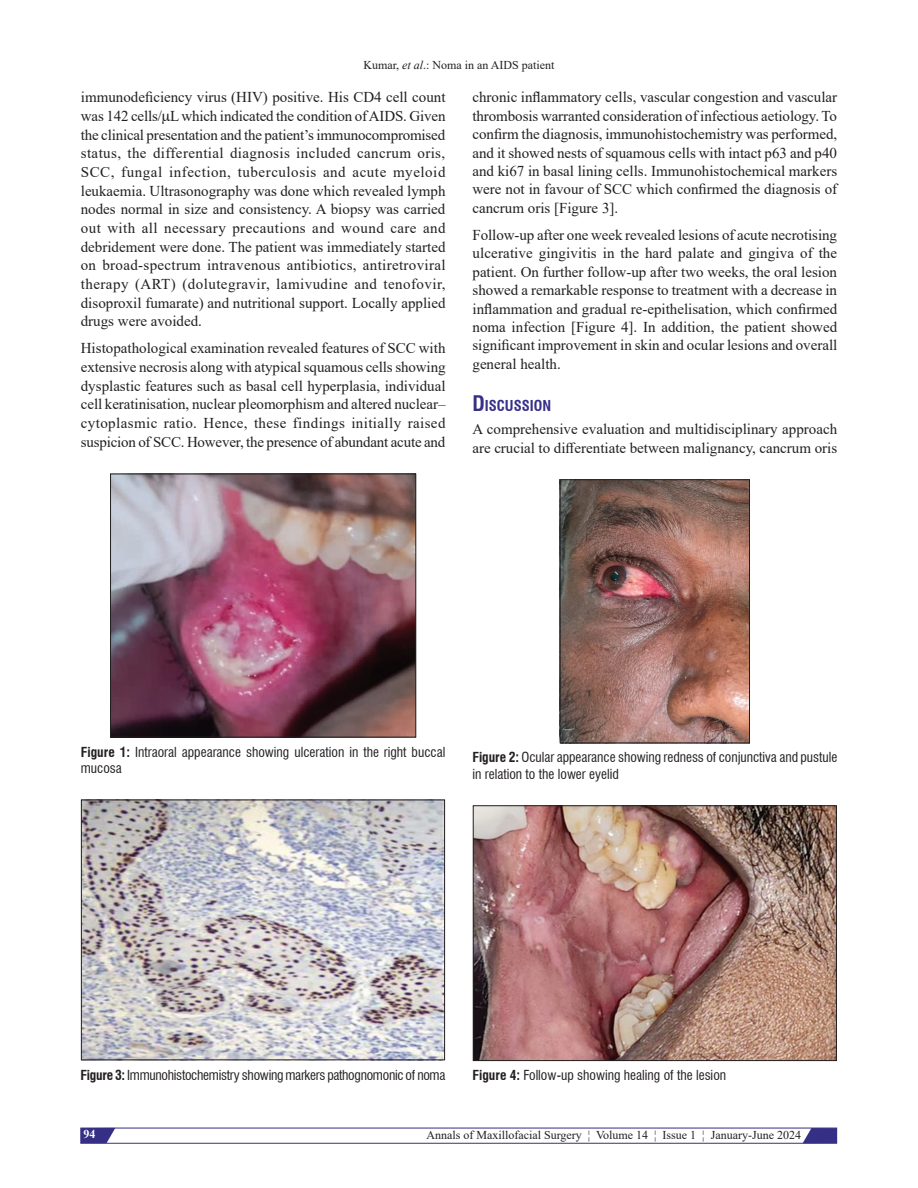
<style>
.page{position:relative;width:918px;height:1188px;background:#fff}
.page>*{position:absolute;margin:0;border:0;box-sizing:border-box;transform-origin:0 0}
.TX{font:15px/18.6px "Times New Roman";color:#231f20;text-align:justify}
.t1{font:700 condensed 14.7px "Swiss 721 BT";color:#353086}
.FGC{font:condensed 13.5px/16.2px "Swiss 721 BT";color:#231f20}
.FGC-2{font:condensed 13.5px "Swiss 721 BT";letter-spacing:-.02em;color:#231f20}
.t2{font:12px "Times New Roman";color:#231f20}
.t3{font:700 12px "Times New Roman";color:#fff}
.s1{font-style:italic}
.s2{font-size:21px}
.s3{font-weight:700}
</style>
<div class="page">
<svg style="left:80px;top:1128px;width:758px;height:16px"></svg>
<img style="left:562px;top:482px;width:186px;height:259px">
<div style="left:560px;top:480px;width:190px;height:263px;border:1px solid #231f20"></div>
<img style="left:112px;top:476px;width:302px;height:259px">
<div style="left:110px;top:474px;width:306px;height:263px;border:1px solid #231f20"></div>
<img style="left:475px;top:808px;width:360px;height:251px">
<div style="left:473px;top:806px;width:364px;height:255px;border:1px solid #231f20"></div>
<img style="left:83px;top:802px;width:360px;height:256px">
<div style="left:81px;top:800px;width:364px;height:260px;border:1px solid #231f20"></div>
<p class="t2" style="left:363px;top:56px;width:193px">Kumar, <span class="s1">et al</span>.: Noma in an AIDS patient</p>
<p class="TX" style="left:81px;top:87px;width:366px">immunodeficiency virus (HIV) positive. His CD4 cell count was 142 cells/ L which indicated the condition of AIDS. Given the clinical presentation and the patient’s immunocompromised status, the differential diagnosis included cancrum oris, SCC, fungal infection, tuberculosis and acute myeloid leukaemia. Ultrasonography was done which revealed lymph nodes normal in size and consistency. A biopsy was carried out with all necessary precautions and wound care and debridement were done. The patient was immediately started on broad‑spectrum intravenous antibiotics, antiretroviral therapy (ART) (dolutegravir, lamivudine and tenofovir, disoproxil fumarate) and nutritional support. Locally applied drugs were avoided.</p>
<p class="TX" style="left:81px;top:339px;width:366px">Histopathological examination revealed features of SCC with extensive necrosis along with atypical squamous cells showing dysplastic features such as basal cell hyperplasia, individual cell keratinisation, nuclear pleomorphism and altered nuclear– cytoplasmic ratio. Hence, these findings initially raised suspicion of SCC. However, the presence of abundant acute and</p>
<p class="TX" style="left:472px;top:88px;width:366px">chronic inflammatory cells, vascular congestion and vascular thrombosis warranted consideration of infectious aetiology. To confirm the diagnosis, immunohistochemistry was performed, and it showed nests of squamous cells with intact p63 and p40 and ki67 in basal lining cells. Immunohistochemical markers were not in favour of SCC which confirmed the diagnosis of cancrum oris [Figure 3].</p>
<p class="TX" style="left:472px;top:225px;width:366px">Follow‑up after one week revealed lesions of acute necrotising ulcerative gingivitis in the hard palate and gingiva of the patient. On further follow-up after two weeks, the oral lesion showed a remarkable response to treatment with a decrease in inflammation and gradual re‑epithelisation, which confirmed noma infection [Figure 4]. In addition, the patient showed significant improvement in skin and ocular lesions and overall general health.</p>
<h1 class="t1" style="left:472px;top:397px;width:80px"><span class="s2">D</span>ISCUSSION</h1>
<p class="TX" style="left:472px;top:419px;width:366px">A comprehensive evaluation and multidisciplinary approach are crucial to differentiate between malignancy, cancrum oris</p>
<p class="FGC" style="left:81px;top:744px;width:366px"><span class="s3">Figure 1:</span> Intraoral appearance showing ulceration in the right buccal mucosa</p>
<p class="FGC" style="left:472px;top:749px;width:366px"><span class="s3">Figure 2:</span> Ocular appearance showing redness of conjunctiva and pustule in relation to the lower eyelid</p>
<p class="FGC-2" style="left:81px;top:1067px;width:366px"><span class="s3">Figure 3:</span> Immunohistochemistry showing markers pathognomonic of noma</p>
<p class="FGC" style="left:472px;top:1067px;width:255px"><span class="s3">Figure 4:</span> Follow‑up showing healing of the lesion</p>
<p class="t3" style="left:84px;top:1125px;width:13px">94</p>
<p class="t2" style="left:427px;top:1127px;width:376px">Annals of Maxillofacial Surgery ¦ Volume 14 ¦ Issue 1 ¦ January-June 2024</p>
</div>
